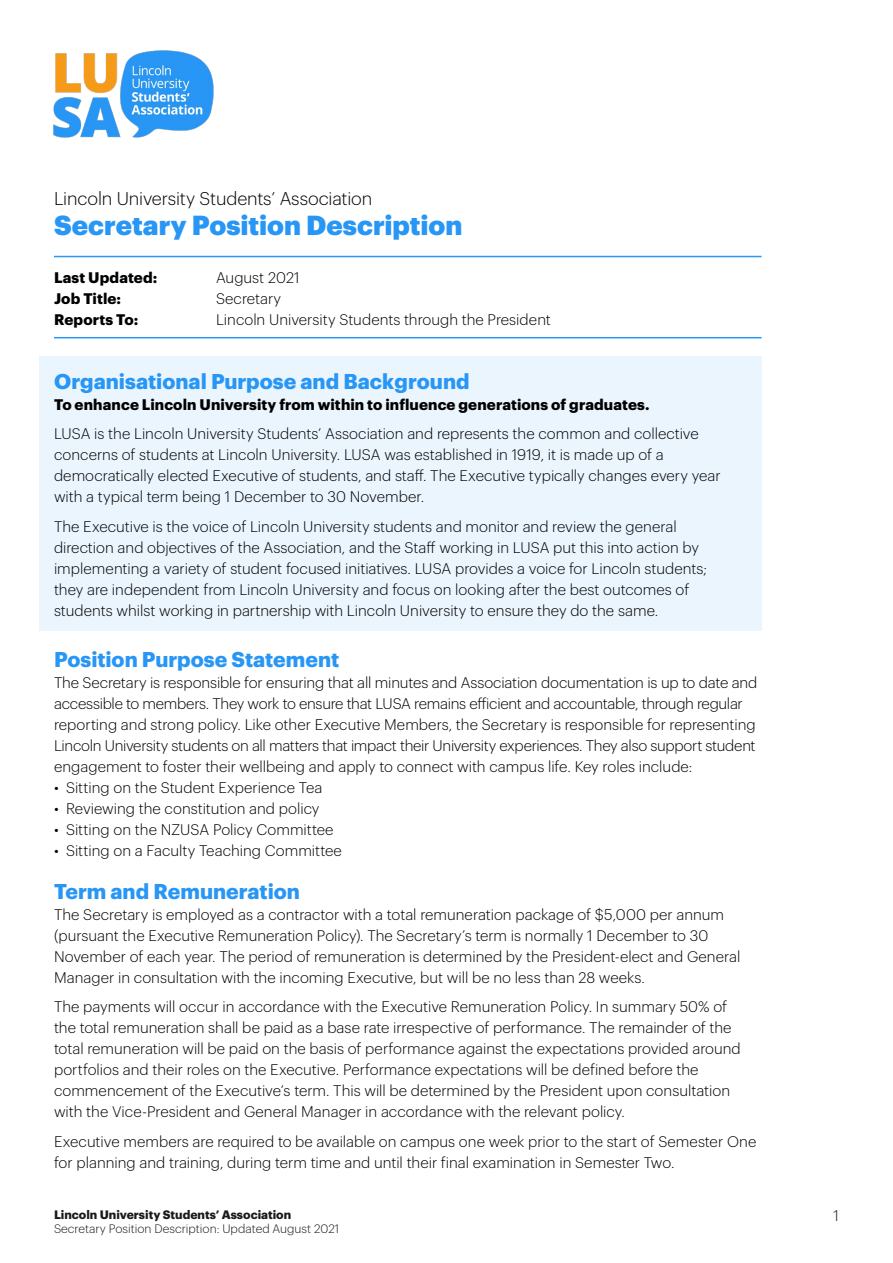
<style>
.page{position:relative;width:893px;height:1263px;background:#fff}
.page>*{position:absolute;margin:0;border:0;box-sizing:border-box;transform-origin:0 0}
.t1{font:900 27px "Graphik";color:#2896f5}
.t2{font:700 21px "Graphik";color:#2896f5}
.t3{font:300 18px "Graphik";letter-spacing:-.01em;color:#000}
.t4{font:300 15px/21px "Graphik";color:#000}
.t5{font:700 15px "Graphik";letter-spacing:.01em;color:#000}
.t6{font:300 15px "Graphik";color:#1a1a1a}
.t7{font:300 12px "Graphik";color:#1a1a1a}
.t8{font:700 12px "Graphik";color:#1a1a1a}
</style>
<div class="page">
<img style="left:53px;top:50px;width:161px;height:88px">
<div style="left:39px;top:357px;width:722px;height:274px;background:#eaf5fe"></div>
<hr style="left:54px;top:256px;width:707px;height:1px;background:#2896f5">
<hr style="left:54px;top:337px;width:707px;height:1px;background:#2896f5">
<p class="t3" style="left:54px;top:185px;width:320px">Lincoln University Students’ Association</p>
<h1 class="t1" style="left:54px;top:204px;width:410px">Secretary Position Description</h1>
<p class="t5" style="left:54px;top:266px;width:105px">Last Updated:</p>
<p class="t4" style="left:216px;top:266px;width:85px">August 2021</p>
<p class="t5" style="left:54px;top:287px;width:69px">Job Title:</p>
<p class="t4" style="left:216px;top:287px;width:67px">Secretary</p>
<p class="t5" style="left:54px;top:308px;width:86px">Reports To:</p>
<p class="t4" style="left:216px;top:308px;width:336px">Lincoln University Students through the President</p>
<h2 class="t2" style="left:54px;top:365px;width:417px">Organisational Purpose and Background</h2>
<p class="t5" style="left:54px;top:393px;width:597px">To enhance Lincoln University from within to influence generations of graduates.</p>
<p class="t4" style="left:54px;top:422px;width:668px">LUSA is the Lincoln University Students’ Association and represents the common and collective concerns of students at Lincoln University. LUSA was established in 1919, it is made up of a democratically elected Executive of students, and staff. The Executive typically changes every year with a typical term being 1 December to 30 November.</p>
<p class="t4" style="left:54px;top:515px;width:654px">The Executive is the voice of Lincoln University students and monitor and review the general direction and objectives of the Association, and the Staff working in LUSA put this into action by implementing a variety of student focused initiatives. LUSA provides a voice for Lincoln students; they are independent from Lincoln University and focus on looking after the best outcomes of students whilst working in partnership with Lincoln University to ensure they do the same.</p>
<h2 class="t2" style="left:54px;top:643px;width:287px">Position Purpose Statement</h2>
<p class="t4" style="left:54px;top:670px;width:705px">The Secretary is responsible for ensuring that all minutes and Association documentation is up to date and accessible to members. They work to ensure that LUSA remains efficient and accountable, through regular reporting and strong policy. Like other Executive Members, the Secretary is responsible for representing Lincoln University students on all matters that impact their University experiences. They also support student engagement to foster their wellbeing and apply to connect with campus life. Key roles include:</p>
<p class="t4" style="left:54px;top:775px;width:270px">• Sitting on the Student Experience Tea</p>
<p class="t4" style="left:54px;top:796px;width:267px">• Reviewing the constitution and policy</p>
<p class="t4" style="left:54px;top:817px;width:281px">• Sitting on the NZUSA Policy Committee</p>
<p class="t4" style="left:54px;top:838px;width:289px">• Sitting on a Faculty Teaching Committee</p>
<h2 class="t2" style="left:54px;top:875px;width:248px">Term and Remuneration</h2>
<p class="t4" style="left:54px;top:903px;width:688px">The Secretary is employed as a contractor with a total remuneration package of $5,000 per annum (pursuant the Executive Remuneration Policy). The Secretary’s term is normally 1 December to 30<br>November of each year. The period of remuneration is determined by the President-elect and General Manager in consultation with the incoming Executive, but will be no less than 28 weeks.</p>
<p class="t4" style="left:54px;top:995px;width:688px">The payments will occur in accordance with the Executive Remuneration Policy. In summary 50% of the total remuneration shall be paid as a base rate irrespective of performance. The remainder of the total remuneration will be paid on the basis of performance against the expectations provided around portfolios and their roles on the Executive. Performance expectations will be defined before the commencement of the Executive’s term. This will be determined by the President upon consultation with the Vice-President and General Manager in accordance with the relevant policy.</p>
<p class="t4" style="left:54px;top:1130px;width:704px">Executive members are required to be available on campus one week prior to the start of Semester One for planning and training, during term time and until their final examination in Semester Two.</p>
<p class="t8" style="left:54px;top:1205px;width:239px">Lincoln University Students’ Association</p>
<p class="t6" style="left:833px;top:1205px;width:7px">1</p>
<p class="t7" style="left:54px;top:1220px;width:287px">Secretary Position Description: Updated August 2021</p>
</div>
